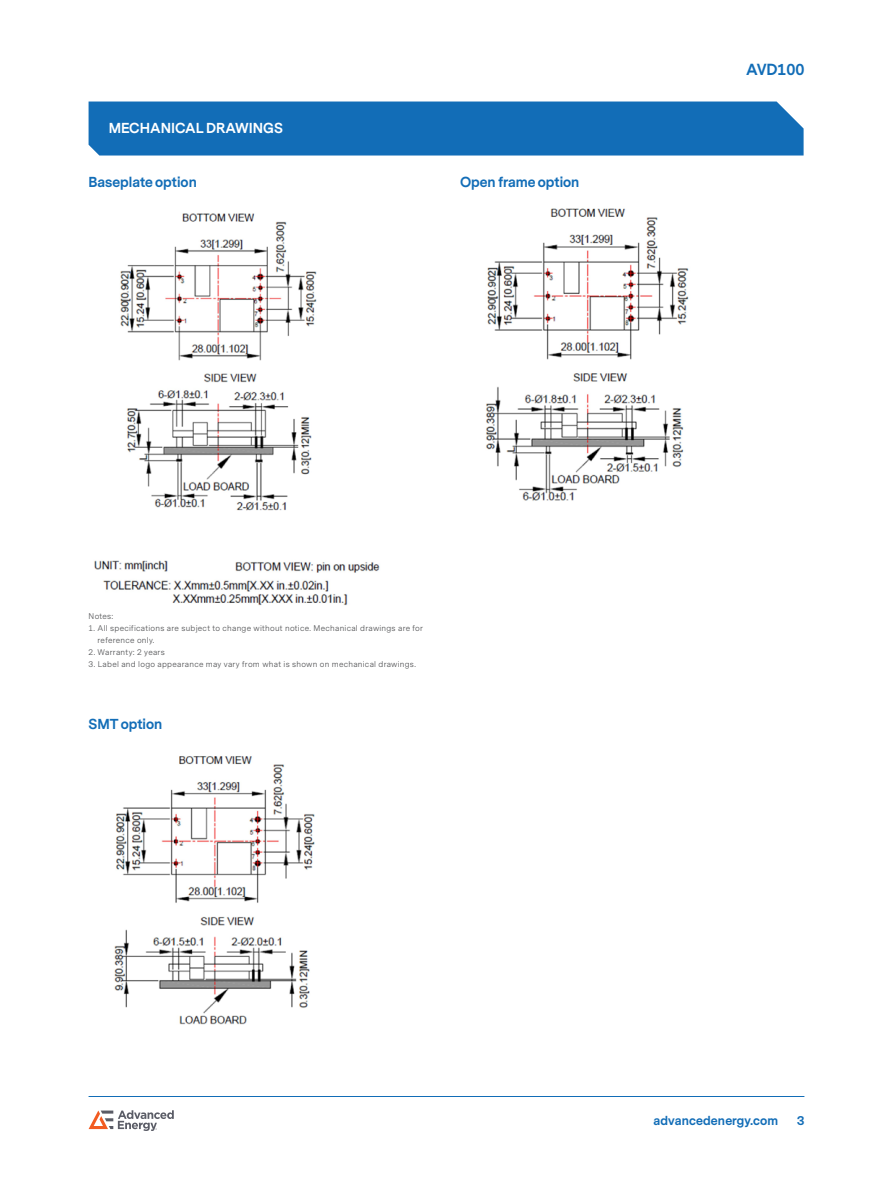
<style>
.page{position:relative;width:893px;height:1188px;background:#fff}
.page>*{position:absolute;margin:0;border:0;box-sizing:border-box;transform-origin:0 0}
.t1{font:700 15px "Messina Sans";letter-spacing:-.01em;color:#126db7}
.t2{font:700 13.5px "Messina Sans";color:#126db7}
.t3{font:700 13.5px "Messina Sans";color:#fff}
.t4{font:700 12px "Messina Sans";letter-spacing:.01em;color:#126db7}
.t5{font:8.25px/12px "Messina Sans";letter-spacing:.03em;color:#57585a}
</style>
<div class="page">
<hr style="left:89px;top:1096px;width:715px;height:1px;background:#126db7">
<svg style="left:89px;top:1110px;width:85px;height:21px"></svg>
<div style="left:89px;top:102px;width:715px;height:54px;background:#126db7"></div>
<img style="left:120px;top:213px;width:197px;height:298px">
<img style="left:486px;top:208px;width:203px;height:293px">
<img style="left:114px;top:756px;width:201px;height:269px">
<img style="left:94px;top:560px;width:286px;height:45px">
<h2 class="t3" style="left:109px;top:119px;width:176px">MECHANICAL DRAWINGS</h2>
<h2 class="t2" style="left:89px;top:173px;width:110px">Baseplate option</h2>
<h2 class="t2" style="left:460px;top:173px;width:121px">Open frame option</h2>
<h1 class="t1" style="left:746px;top:59px;width:60px">AVD100</h1>
<p class="t5" style="left:89px;top:611px;width:26px">Notes:</p>
<p class="t5" style="left:98px;top:623px;width:327px;text-indent:-9px">1. All specifications are subject to change without notice. Mechanical drawings are for reference only.</p>
<p class="t5" style="left:89px;top:647px;width:78px">2. Warranty: 2 years</p>
<p class="t5" style="left:89px;top:659px;width:329px">3. Label and logo appearance may vary from what is shown on mechanical drawings.</p>
<h2 class="t2" style="left:89px;top:715px;width:75px">SMT option</h2>
<h3 class="t4" style="left:653px;top:1113px;width:126px">advancedenergy.com</h3>
<h3 class="t4" style="left:797px;top:1113px;width:9px">3</h3>
</div>
